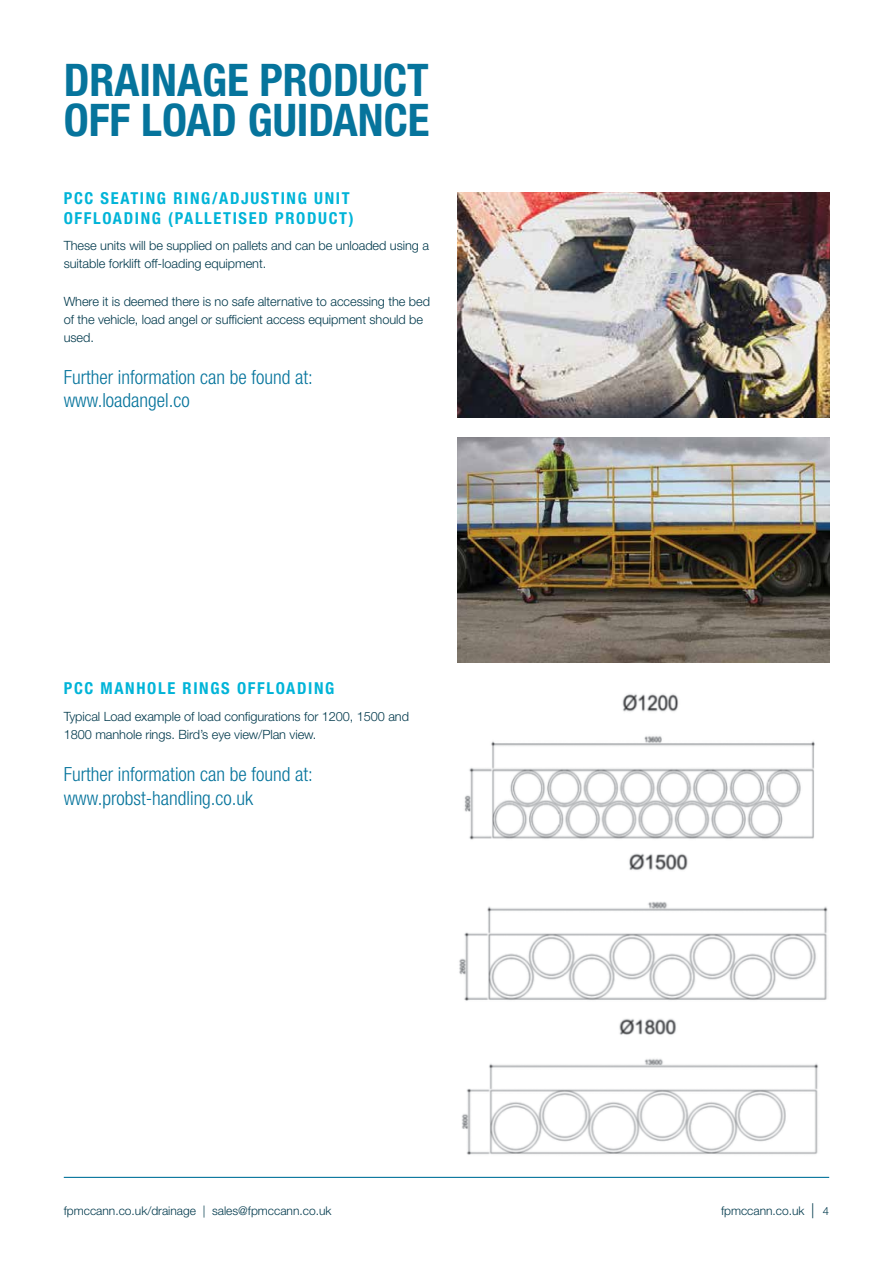
<style>
.page{position:relative;width:893px;height:1263px;background:#fff}
.page>*{position:absolute;margin:0;border:0;box-sizing:border-box;transform-origin:0 0}
.t1{font:700 condensed 45px/40.5px "Helvetica Neue LT Std";color:#06749c}
.t2{font:300 condensed 19.5px/23.4px "Helvetica Neue LT Std";color:#06749c}
.t3{font:700 condensed 16.5px/19.8px "Helvetica Neue LT Std";letter-spacing:.1em;color:#00b4d8;text-align:right}
.t4{font:300 12.75px/18px "Helvetica Neue LT Std";letter-spacing:-.005em;color:#00394c}
.t5{font:300 12px "Helvetica Neue LT Std";color:#00394c}
.s1{font-size:15px}
.s2{font-size:11.25px}
</style>
<div class="page">
<hr style="left:64px;top:1177px;width:765px;height:1px;background:#06749c">
<img style="left:457px;top:192px;width:372px;height:225px">
<img style="left:457px;top:437px;width:372px;height:225px">
<img style="left:464px;top:694px;width:351px;height:146px">
<img style="left:459px;top:853px;width:369px;height:148px">
<img style="left:462px;top:1018px;width:356px;height:137px">
<h1 class="t1" style="left:64px;top:59px;width:367px">DRAINAGE PRODUCT<br>OFF LOAD GUIDANCE</h1>
<p class="t3" style="left:64px;top:188px;width:291px">SEATING RING/ADJUSTING UNIT<br>OFFLOADING (PALLETISED PRODUCT)</p>
<p class="t4" style="left:64px;top:237px;width:367px">These units will be supplied on pallets and can be unloaded using a suitable forklift off-loading equipment.</p>
<p class="t4" style="left:64px;top:292px;width:368px">Where it is deemed there is no safe alternative to accessing the bed of the vehicle, load angel or sufficient access equipment should be used.</p>
<h2 class="t2" style="left:64px;top:365px;width:251px">Further information can be found at: www.loadangel.co</h2>
<p class="t3" style="left:64px;top:188px;width:11px">PCC</p>
<p class="t3" style="left:64px;top:678px;width:11px">PCC</p>
<p class="t3" style="left:101px;top:678px;width:235px">MANHOLE RINGS OFFLOADING</p>
<p class="t4" style="left:64px;top:707px;width:347px">Typical Load example of load configurations for 1200, 1500 and<br>1800 manhole rings. Bird’s eye view/Plan view.</p>
<h2 class="t2" style="left:64px;top:762px;width:251px">Further information can be found at: www.probst-handling.co.uk</h2>
<p class="t5" style="left:64px;top:1203px;width:269px">fpmccann.co.uk/drainage | sales@fpmccann.co.uk</p>
<p class="t5" style="left:721px;top:1203px;width:110px">fpmccann.co.uk <span class="s1">|</span> <span class="s2">4</span></p>
</div>
